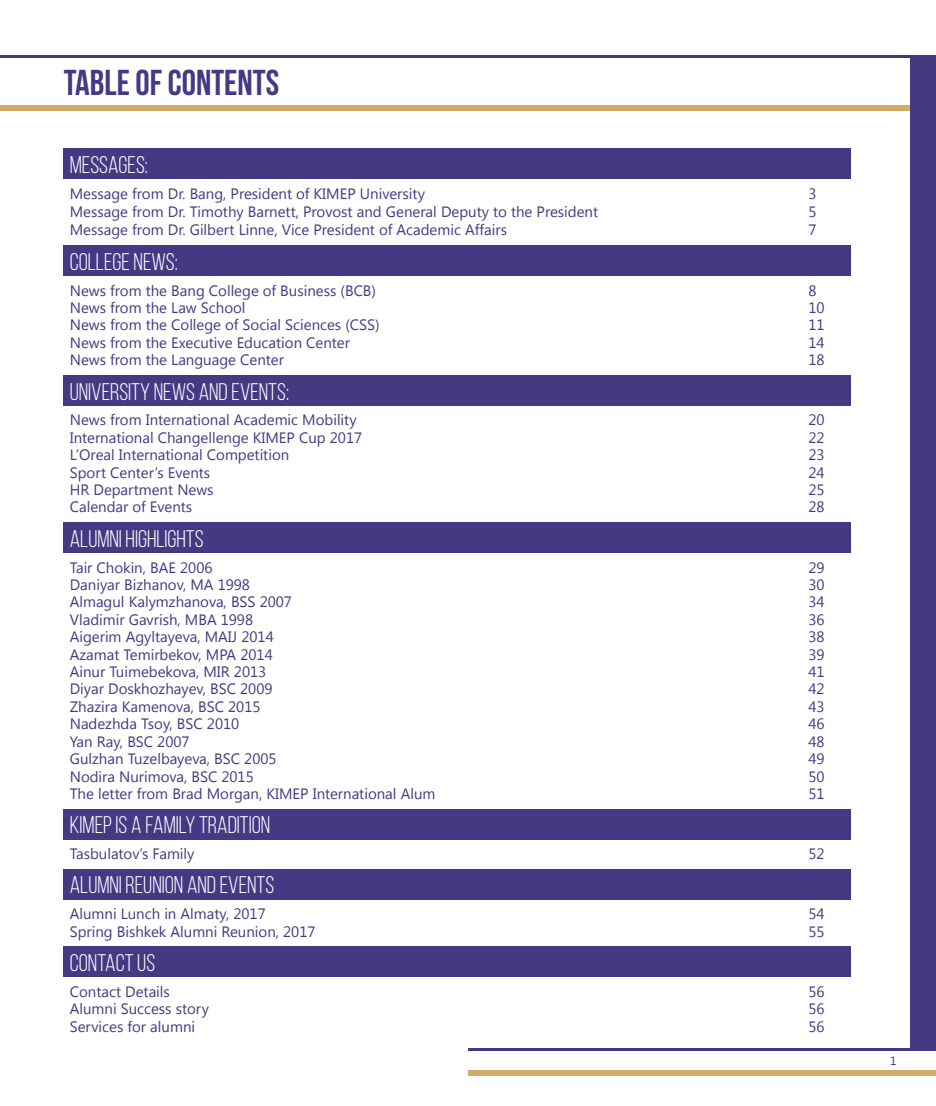
<style>
.page{position:relative;width:936px;height:1106px;background:#fff}
.page>*{position:absolute;margin:0;border:0;box-sizing:border-box;transform-origin:0 0}
.t1{font:700 36px "Bebas Neue";color:#463883}
.t2{font:24px "Bebas Neue";color:#fff}
.t3{font:15px "Segoe UI";color:#463883}
.t4{font:12px "Segoe UI";color:#463883}
</style>
<div class="page">
<div style="left:0;top:105px;width:935px;height:6px;background:#d2ab66"></div>
<div style="left:468px;top:1070px;width:467px;height:6px;background:#d2ab66"></div>
<hr style="left:0;top:55px;width:935px;height:2px;background:#463883">
<hr style="left:468px;top:1048px;width:467px;height:2px;background:#463883">
<div style="left:64px;top:149px;width:786px;height:30px;background:#463883"></div>
<div style="left:64px;top:246px;width:786px;height:30px;background:#463883"></div>
<div style="left:64px;top:375px;width:786px;height:30px;background:#463883"></div>
<div style="left:64px;top:522px;width:786px;height:30px;background:#463883"></div>
<div style="left:64px;top:809px;width:786px;height:30px;background:#463883"></div>
<div style="left:64px;top:869px;width:786px;height:30px;background:#463883"></div>
<div style="left:64px;top:947px;width:786px;height:30px;background:#463883"></div>
<div style="left:910px;top:55px;width:25px;height:993px;background:#463883"></div>
<h1 class="t1" style="left:64px;top:63px;width:217px">TABLE OF CONTENTS</h1>
<h2 class="t2" style="left:70px;top:152px;width:80px">MESSAGES:</h2>
<p class="t3" style="left:70px;top:184px;width:356px">Message from Dr. Bang, President of KIMEP University</p>
<p class="t3" style="left:808px;top:184px;width:10px">3</p>
<p class="t3" style="left:70px;top:202px;width:530px">Message from Dr. Timothy Barnett, Provost and General Deputy to the President</p>
<p class="t3" style="left:808px;top:202px;width:10px">5</p>
<p class="t3" style="left:70px;top:220px;width:439px">Message from Dr. Gilbert Linne, Vice President of Academic Affairs</p>
<p class="t3" style="left:808px;top:220px;width:10px">7</p>
<h2 class="t2" style="left:70px;top:248px;width:109px">COLLEGE NEWS:</h2>
<p class="t3" style="left:70px;top:280px;width:308px">News from the Bang College of Business (BCB)</p>
<p class="t3" style="left:808px;top:280px;width:10px">8</p>
<p class="t3" style="left:70px;top:297px;width:177px">News from the Law School</p>
<p class="t3" style="left:808px;top:297px;width:18px">10</p>
<p class="t3" style="left:70px;top:315px;width:311px">News from the College of Social Sciences (CSS)</p>
<p class="t3" style="left:808px;top:315px;width:18px">11</p>
<p class="t3" style="left:70px;top:332px;width:282px">News from the Executive Education Center</p>
<p class="t3" style="left:808px;top:332px;width:18px">14</p>
<p class="t3" style="left:70px;top:349px;width:216px">News from the Language Center</p>
<p class="t3" style="left:808px;top:349px;width:18px">18</p>
<h2 class="t2" style="left:70px;top:378px;width:221px">UNIVERSITY NEWS AND EVENTS:</h2>
<p class="t3" style="left:70px;top:409px;width:288px">News from International Academic Mobility</p>
<p class="t3" style="left:808px;top:409px;width:18px">20</p>
<p class="t3" style="left:70px;top:427px;width:294px">International Changellenge KIMEP Cup 2017</p>
<p class="t3" style="left:808px;top:427px;width:18px">22</p>
<p class="t3" style="left:70px;top:444px;width:221px">L’Oreal International Competition</p>
<p class="t3" style="left:808px;top:444px;width:18px">23</p>
<p class="t3" style="left:70px;top:462px;width:142px">Sport Center’s Events</p>
<p class="t3" style="left:808px;top:462px;width:18px">24</p>
<p class="t3" style="left:70px;top:479px;width:145px">HR Department News</p>
<p class="t3" style="left:808px;top:479px;width:18px">25</p>
<p class="t3" style="left:70px;top:496px;width:124px">Calendar of Events</p>
<p class="t3" style="left:808px;top:496px;width:18px">28</p>
<h2 class="t2" style="left:70px;top:525px;width:135px">ALUMNI HIGHLIGHTS</h2>
<p class="t3" style="left:70px;top:557px;width:144px">Tair Chokin, BAE 2006</p>
<p class="t3" style="left:808px;top:557px;width:18px">29</p>
<p class="t3" style="left:70px;top:574px;width:182px">Daniyar Bizhanov, MA 1998</p>
<p class="t3" style="left:808px;top:574px;width:18px">30</p>
<p class="t3" style="left:70px;top:591px;width:224px">Almagul Kalymzhanova, BSS 2007</p>
<p class="t3" style="left:808px;top:591px;width:18px">34</p>
<p class="t3" style="left:70px;top:609px;width:185px">Vladimir Gavrish, MBA 1998</p>
<p class="t3" style="left:808px;top:609px;width:18px">36</p>
<p class="t3" style="left:70px;top:626px;width:205px">Aigerim Agyltayeva, MAIJ 2014</p>
<p class="t3" style="left:808px;top:626px;width:18px">38</p>
<p class="t3" style="left:70px;top:644px;width:204px">Azamat Temirbekov, MPA 2014</p>
<p class="t3" style="left:808px;top:644px;width:18px">39</p>
<p class="t3" style="left:70px;top:661px;width:198px">Ainur Tuimebekova, MIR 2013</p>
<p class="t3" style="left:808px;top:661px;width:18px">41</p>
<p class="t3" style="left:70px;top:678px;width:204px">Diyar Doskhozhayev, BSC 2009</p>
<p class="t3" style="left:808px;top:678px;width:18px">42</p>
<p class="t3" style="left:70px;top:696px;width:192px">Zhazira Kamenova, BSC 2015</p>
<p class="t3" style="left:808px;top:696px;width:18px">43</p>
<p class="t3" style="left:70px;top:713px;width:171px">Nadezhda Tsoy, BSC 2010</p>
<p class="t3" style="left:808px;top:713px;width:18px">46</p>
<p class="t3" style="left:70px;top:731px;width:121px">Yan Ray, BSC 2007</p>
<p class="t3" style="left:808px;top:731px;width:18px">48</p>
<p class="t3" style="left:70px;top:748px;width:208px">Gulzhan Tuzelbayeva, BSC 2005</p>
<p class="t3" style="left:808px;top:748px;width:18px">49</p>
<p class="t3" style="left:70px;top:765px;width:185px">Nodira Nurimova, BSC 2015</p>
<p class="t3" style="left:808px;top:765px;width:18px">50</p>
<p class="t3" style="left:70px;top:783px;width:367px">The letter from Brad Morgan, KIMEP International Alum</p>
<p class="t3" style="left:808px;top:783px;width:18px">51</p>
<h2 class="t2" style="left:70px;top:812px;width:202px">KIMEP IS A FAMILY TRADITION</h2>
<p class="t3" style="left:70px;top:843px;width:126px">Tasbulatov’s Family</p>
<p class="t3" style="left:808px;top:843px;width:18px">52</p>
<h2 class="t2" style="left:70px;top:872px;width:206px">ALUMNI REUNION AND EVENTS</h2>
<p class="t3" style="left:70px;top:903px;width:197px">Alumni Lunch in Almaty, 2017</p>
<p class="t3" style="left:808px;top:903px;width:18px">54</p>
<p class="t3" style="left:70px;top:921px;width:247px">Spring Bishkek Alumni Reunion, 2017</p>
<p class="t3" style="left:808px;top:921px;width:18px">55</p>
<h2 class="t2" style="left:70px;top:949px;width:87px">CONTACT US</h2>
<p class="t3" style="left:70px;top:981px;width:102px">Contact Details</p>
<p class="t3" style="left:808px;top:981px;width:18px">56</p>
<p class="t3" style="left:70px;top:998px;width:141px">Alumni Success story</p>
<p class="t3" style="left:808px;top:998px;width:18px">56</p>
<p class="t3" style="left:70px;top:1016px;width:127px">Services for alumni</p>
<p class="t3" style="left:808px;top:1016px;width:18px">56</p>
<p class="t4" style="left:890px;top:1052px;width:8px">1</p>
</div>
